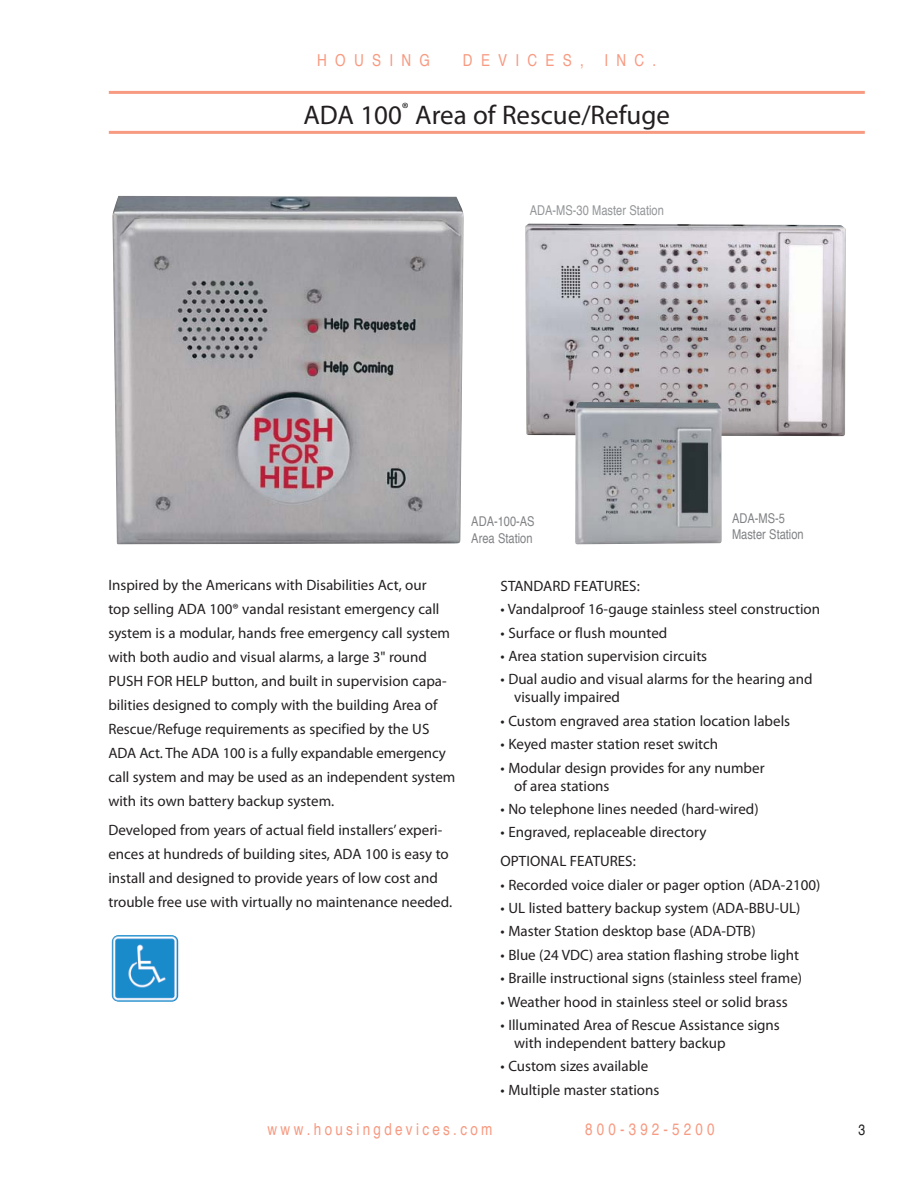
<style>
.page{position:relative;width:918px;height:1188px;background:#fff}
.page>*{position:absolute;margin:0;border:0;box-sizing:border-box;transform-origin:0 0}
.t1{font:27px "Myriad Pro";color:#231f20}
.t2{font:condensed 16.5px "Helvetica";letter-spacing:.2em;color:#f79a81}
.t3{font:condensed 16.5px "Helvetica";letter-spacing:.25em;color:#f79a81}
.t4{font:condensed 16.5px "Helvetica";letter-spacing:.5em;color:#f79a81}
.t5{font:15px/24px "Myriad Pro";color:#231f20}
.t6{font:condensed 15px "Helvetica";color:#231f20}
.t7{font:condensed 13.5px/16.5px "Helvetica";color:#808285}
.t8{font:condensed 13.5px "Helvetica";color:#939598}
</style>
<div class="page">
<hr style="left:109px;top:91px;width:756px;height:3px;background:#f79a81">
<hr style="left:109px;top:131px;width:756px;height:3px;background:#f79a81">
<img style="left:525px;top:224px;width:321px;height:212px">
<img style="left:112px;top:196px;width:352px;height:349px">
<img style="left:575px;top:402px;width:147px;height:143px">
<img style="left:112px;top:935px;width:66px;height:67px">
<p class="t4" style="left:317px;top:53px;width:114px">HOUSING</p>
<p class="t4" style="left:463px;top:53px;width:122px">DEVICES,</p>
<p class="t3" style="left:605px;top:53px;width:53px">INC.</p>
<h1 class="t1" style="left:303px;top:105px;width:368px">ADA 100<sup>®</sup> Area of Rescue/Refuge</h1>
<p class="t8" style="left:530px;top:205px;width:136px">ADA-MS-30 Master Station</p>
<p class="t5" style="left:108px;top:575px;width:349px">Inspired by the Americans with Disabilities Act, our<br>top selling ADA 100® vandal resistant emergency call system is a modular, hands free emergency call system with both audio and visual alarms, a large 3" round PUSH FOR HELP button, and built in supervision capa&shy;bilities designed to comply with the building Area of Rescue/Refuge requirements as specified by the US ADA Act. The ADA 100 is a fully expandable emergency call system and may be used as an independent system with its own battery backup system.</p>
<p class="t5" style="left:108px;top:820px;width:345px">Developed from years of actual field installers’ experi&shy;ences at hundreds of building sites, ADA 100 is easy to install and designed to provide years of low cost and trouble free use with virtually no maintenance needed.</p>
<p class="t7" style="left:471px;top:514px;width:65px">ADA-100-AS<br>Area Station</p>
<p class="t7" style="left:732px;top:511px;width:73px">ADA-MS-5<br>Master Station</p>
<p class="t5" style="left:501px;top:575px;width:141px">STANDARD FEATURES:</p>
<p class="t5" style="left:501px;top:599px;width:321px">• Vandalproof 16-gauge stainless steel construction</p>
<p class="t5" style="left:501px;top:622px;width:168px">• Surface or flush mounted</p>
<p class="t5" style="left:501px;top:645px;width:208px">• Area station supervision circuits</p>
<p class="t5" style="left:514px;top:672px;width:300px;line-height:18px;text-indent:-14px">• Dual audio and visual alarms for the hearing and visually impaired</p>
<p class="t5" style="left:501px;top:710px;width:291px">• Custom engraved area station location labels</p>
<p class="t5" style="left:501px;top:734px;width:219px">• Keyed master station reset switch</p>
<p class="t5" style="left:514px;top:760px;width:252px;line-height:18px;text-indent:-14px">• Modular design provides for any number of area stations</p>
<p class="t5" style="left:501px;top:798px;width:259px">• No telephone lines needed (hard-wired)</p>
<p class="t5" style="left:501px;top:819px;width:207px;line-height:28.8px">• Engraved, replaceable directory<br>OPTIONAL FEATURES:</p>
<p class="t5" style="left:501px;top:874px;width:321px">• Recorded voice dialer or pager option (ADA-2100)</p>
<p class="t5" style="left:501px;top:897px;width:301px">• UL listed battery backup system (ADA-BBU-UL)</p>
<p class="t5" style="left:501px;top:921px;width:256px">• Master Station desktop base (ADA-DTB)</p>
<p class="t5" style="left:501px;top:944px;width:300px">• Blue (24 VDC) area station flashing strobe light</p>
<p class="t5" style="left:501px;top:968px;width:303px">• Braille instructional signs (stainless steel frame)</p>
<p class="t5" style="left:501px;top:991px;width:288px">• Weather hood in stainless steel or solid brass</p>
<p class="t5" style="left:514px;top:1017px;width:267px;line-height:18px;text-indent:-14px">• Illuminated Area of Rescue Assistance signs with independent battery backup</p>
<p class="t5" style="left:501px;top:1056px;width:149px">• Custom sizes available</p>
<p class="t5" style="left:501px;top:1079px;width:160px">• Multiple master stations</p>
<p class="t2" style="left:268px;top:1122px;width:226px">www.housingdevices.com</p>
<p class="t3" style="left:585px;top:1122px;width:131px">800-392-5200</p>
<p class="t6" style="left:859px;top:1123px;width:8px">3</p>
</div>
